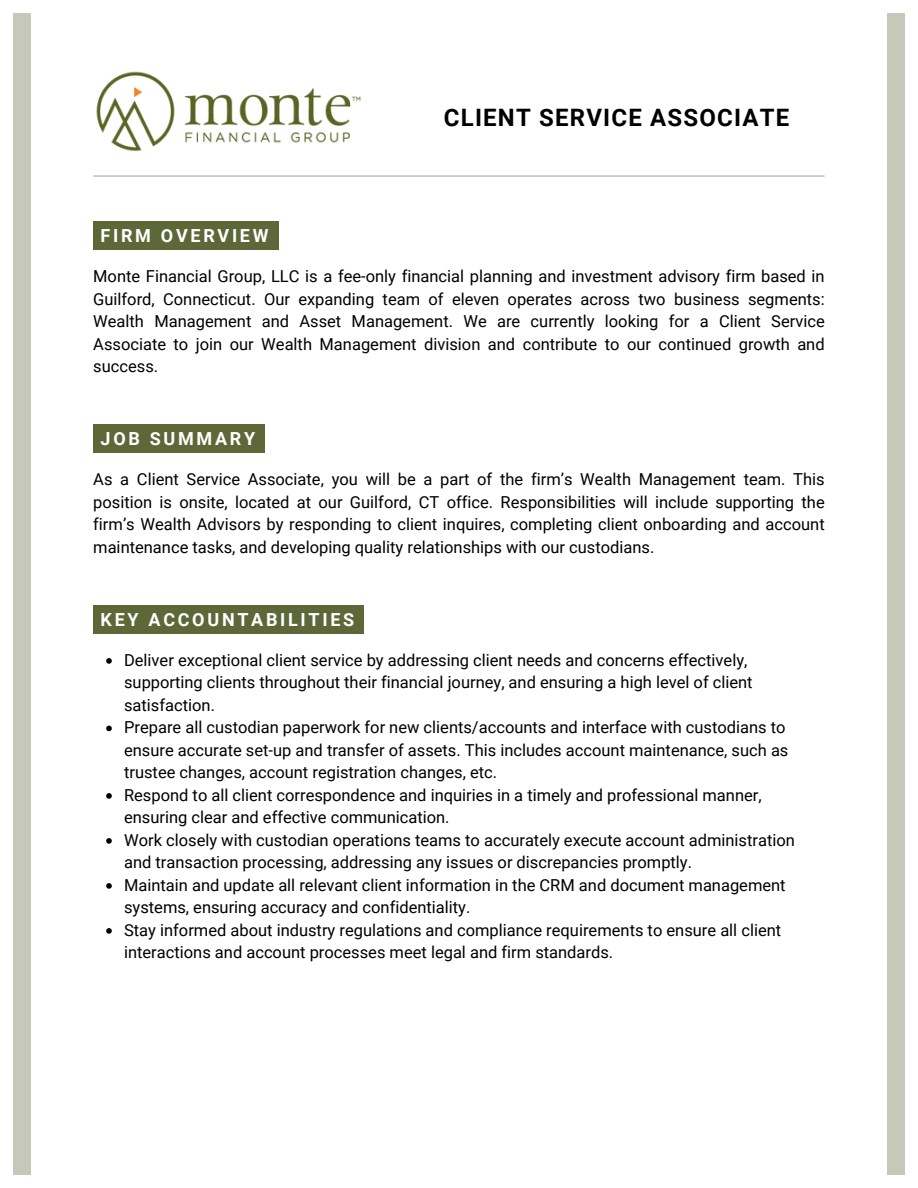
<style>
.page{position:relative;width:918px;height:1188px;background:#fff}
.page>*{position:absolute;margin:0;border:0;box-sizing:border-box;transform-origin:0 0}
.t1{font:700 24px "Roboto";letter-spacing:.05em;color:#000}
.t2{font:700 18px "Roboto";letter-spacing:.15em;color:#fff}
.t3{font:16.5px/22.5px "Roboto";color:#000}
</style>
<div class="page">
<div style="left:14px;top:13px;width:17px;height:1161px;background:#c6c9b9"></div>
<div style="left:887px;top:13px;width:17px;height:1161px;background:#c6c9b9"></div>
<hr style="left:94px;top:175px;width:730px;height:2px;background:#a8a8a8">
<img style="left:96px;top:71px;width:265px;height:81px">
<div style="left:93px;top:221px;width:185px;height:29px;background:#5e6738"></div>
<div style="left:93px;top:424px;width:172px;height:29px;background:#5e6738"></div>
<div style="left:93px;top:605px;width:271px;height:29px;background:#5e6738"></div>
<svg style="left:106px;top:658px;width:6px;height:6px"></svg>
<svg style="left:106px;top:726px;width:6px;height:5px"></svg>
<svg style="left:106px;top:793px;width:6px;height:6px"></svg>
<svg style="left:106px;top:838px;width:6px;height:6px"></svg>
<svg style="left:106px;top:883px;width:6px;height:6px"></svg>
<svg style="left:106px;top:928px;width:6px;height:6px"></svg>
<p class="t1" style="left:444px;top:104px;width:347px">CLIENT SERVICE ASSOCIATE</p>
<h1 class="t2" style="left:101px;top:225px;width:169px">FIRM OVERVIEW</h1>
<h2 class="t3" style="left:93px;top:265px;width:733px;text-align:justify">Monte Financial Group, LLC is a fee-only financial planning and investment advisory firm based in Guilford, Connecticut. Our expanding team of eleven operates across two business segments:<br>Wealth Management and Asset Management. We are currently looking for a Client Service Associate to join our Wealth Management division and contribute to our continued growth and success.</h2>
<p class="t2" style="left:101px;top:428px;width:156px">JOB SUMMARY</p>
<p class="t3" style="left:93px;top:468px;width:733px;text-align:justify">As a Client Service Associate, you will be a part of the firm’s Wealth Management team. This position is onsite, located at our Guilford, CT office. Responsibilities will include supporting the firm’s Wealth Advisors by responding to client inquires, completing client onboarding and account maintenance tasks, and developing quality relationships with our custodians.</p>
<h2 class="t2" style="left:101px;top:609px;width:255px">KEY ACCOUNTABILITIES</h2>
<p class="t3" style="left:124px;top:649px;width:630px">Deliver exceptional client service by addressing client needs and concerns effectively, supporting clients throughout their financial journey, and ensuring a high level of client satisfaction.</p>
<h2 class="t3" style="left:124px;top:717px;width:666px">Prepare all custodian paperwork for new clients/accounts and interface with custodians to ensure accurate set-up and transfer of assets. This includes account maintenance, such as trustee changes, account registration changes, etc.</h2>
<p class="t3" style="left:124px;top:784px;width:639px">Respond to all client correspondence and inquiries in a timely and professional manner, ensuring clear and effective communication.</p>
<p class="t3" style="left:124px;top:829px;width:672px">Work closely with custodian operations teams to accurately execute account administration and transaction processing, addressing any issues or discrepancies promptly.</p>
<p class="t3" style="left:124px;top:874px;width:663px">Maintain and update all relevant client information in the CRM and document management systems, ensuring accuracy and confidentiality.</p>
<p class="t3" style="left:124px;top:919px;width:659px">Stay informed about industry regulations and compliance requirements to ensure all client interactions and account processes meet legal and firm standards.</p>
</div>
